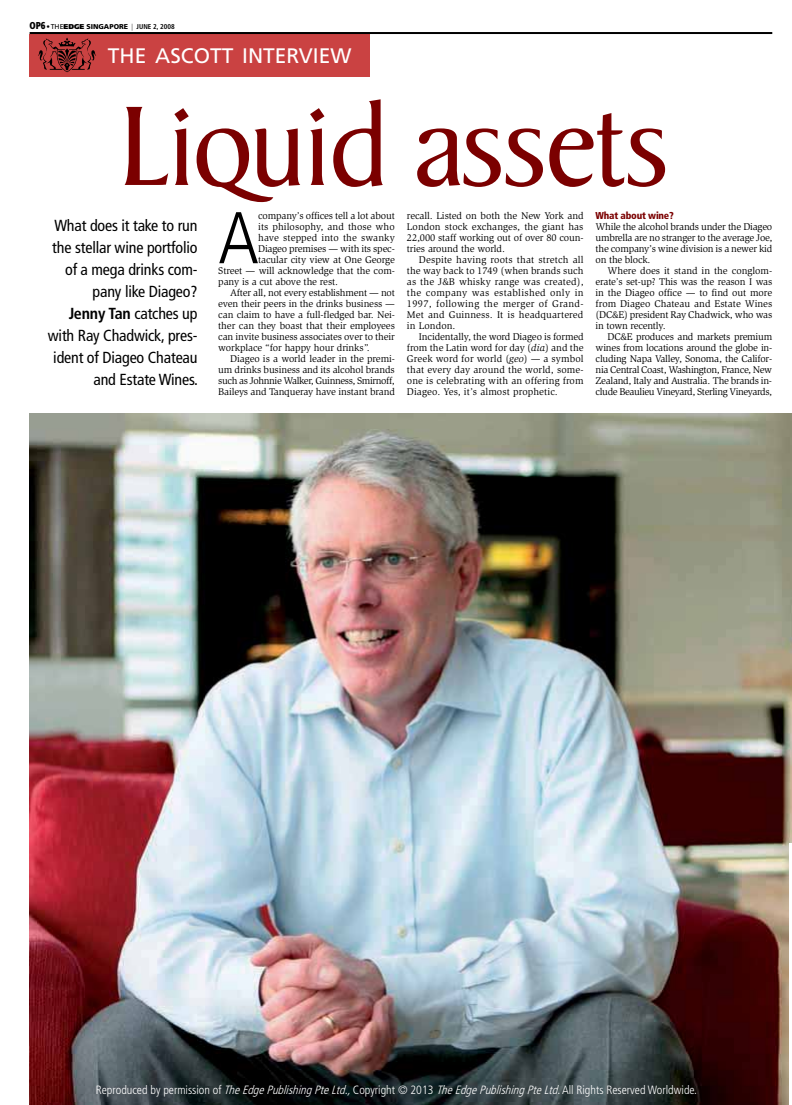
<style>
.page{position:relative;width:792px;height:1105px;background:#fff}
.page>*{position:absolute;margin:0;border:0;box-sizing:border-box;transform-origin:0 0}
.t1{font:122.3px "Baker Signet";letter-spacing:-.025em;color:#7b0000}
.t2{font:300 condensed 73px "Frutiger LT Std";color:#000}
.t3{font:21px "Frutiger LT Std";color:#fff}
.t4{font:condensed 16px/22px "Frutiger LT Std";letter-spacing:-.01em;color:#000;text-align:right}
.t5{font:300 condensed 12px "Frutiger";color:#fff}
.t6{font:10px/11px "Slimbach Std";letter-spacing:-.01em;color:#000;text-align:justify}
.t7{font:10px "Slimbach Std";letter-spacing:-.035em;color:#000}
.t8{font:10px "Slimbach Std";letter-spacing:.01em;color:#000}
.t9{font:900 condensed 10px "Frutiger LT Std";letter-spacing:-.02em;color:#7b0000}
.t10{font:700 condensed 7px "Frutiger LT Std";color:#000}
.s1{font-weight:900;font-size:10px}
.s2{font-weight:300}
.s3{font-weight:400;font-stretch:normal}
.s4{font-weight:900;font-stretch:normal}
.s5{font-weight:700}
.s6{font-style:italic}
</style>
<div class="page">
<img style="left:30px;top:413px;width:762px;height:691px">
<div style="left:30px;top:34px;width:340px;height:43px;background:#ca4242"></div>
<svg style="left:38px;top:37px;width:58px;height:36px"></svg>
<hr style="left:30px;top:32px;width:742px;height:2px;background:#000">
<hr style="left:789px;top:843px;width:3px;height:261px;background:#fff">
<p class="t10" style="left:30px;top:23px;width:147px"><span class="s1">OP6</span> <span class="s2">•</span> <span class="s3">THE</span><span class="s4">EDGE</span> <span class="s4">SINGAPORE</span> <span class="s2">|</span> JUNE 2, 2008</p>
<h3 class="t3" style="left:108px;top:43px;width:245px">THE ASCOTT INTERVIEW</h3>
<h1 class="t1" style="left:118px;top:80px;width:553px">Liquid assets</h1>
<h3 class="t4" style="left:48px;top:215px;width:152px">What does it take to run the stellar wine portfolio of a mega drinks com&shy;pany like Diageo?<br><span class="s5">Jenny Tan</span> catches up with Ray Chadwick, pres&shy;ident of Diageo Chateau and Estate Wines.</h3>
<h2 class="t2" style="left:218px;top:196px;width:42px">A</h2>
<p class="t6" style="left:258px;top:210px;width:138px">company’s offices tell a lot about</p>
<p class="t6" style="left:258px;top:221px;width:138px">its philosophy, and those who</p>
<p class="t8" style="left:258px;top:232px;width:138px">have stepped into the swanky</p>
<p class="t6" style="left:258px;top:243px;width:138px">Diageo premises — with its spec-</p>
<p class="t6" style="left:258px;top:254px;width:138px">tacular city view at One George</p>
<p class="t6" style="left:218px;top:265px;width:178px">Street — will acknowledge that the com-</p>
<p class="t6" style="left:218px;top:276px;width:121px">pany is a cut above the rest.</p>
<p class="t6" style="left:230px;top:287px;width:166px">After all, not every establishment — not</p>
<p class="t6" style="left:218px;top:298px;width:178px">even their peers in the drinks business —</p>
<p class="t6" style="left:218px;top:309px;width:178px">can claim to have a full-fledged bar. Nei-</p>
<p class="t6" style="left:218px;top:320px;width:178px">ther can they boast that their employees</p>
<p class="t6" style="left:218px;top:331px;width:178px">can invite business associates over to their</p>
<p class="t6" style="left:218px;top:342px;width:153px">workplace “for happy hour drinks”.</p>
<p class="t6" style="left:230px;top:353px;width:166px">Diageo is a world leader in the premi-</p>
<p class="t6" style="left:218px;top:364px;width:178px">um drinks business and its alcohol brands</p>
<p class="t7" style="left:218px;top:375px;width:178px">such as Johnnie Walker, Guinness, Smirnoff,</p>
<p class="t6" style="left:218px;top:386px;width:178px">Baileys and Tanqueray have instant brand</p>
<p class="t6" style="left:407px;top:210px;width:178px">recall. Listed on both the New York and London stock exchanges, the giant has 22,000 staff working out of over 80 coun&shy;tries around the world.</p>
<p class="t6" style="left:407px;top:254px;width:178px;text-indent:12px">Despite having roots that stretch all the way back to 1749 (when brands such as the J&amp;B whisky range was created), the company was established only in 1997, following the merger of Grand-Met and Guinness. It is headquartered in London.</p>
<p class="t6" style="left:407px;top:331px;width:178px;text-indent:12px">Incidentally, the word Diageo is formed from the Latin word for day (<span class="s6">dia</span>) and the Greek word for world (<span class="s6">geo</span>) — a symbol that every day around the world, some&shy;one is celebrating with an offering from Diageo. Yes, it’s almost prophetic.</p>
<p class="t9" style="left:596px;top:210px;width:80px">What about wine?</p>
<p class="t6" style="left:596px;top:221px;width:178px">While the alcohol brands under the Diageo umbrella are no stranger to the average Joe, the company’s wine division is a newer kid on the block.</p>
<p class="t6" style="left:596px;top:265px;width:178px;text-indent:12px">Where does it stand in the conglom&shy;erate’s set-up? This was the reason I was in the Diageo office — to find out more from Diageo Chateau and Estate Wines (DC&amp;E) president Ray Chadwick, who was in town recently.</p>
<p class="t6" style="left:596px;top:331px;width:178px;text-indent:12px">DC&amp;E produces and markets premium wines from locations around the globe in&shy;cluding Napa Valley, Sonoma, the Califor&shy;nia Central Coast, Washington, France, New Zealand, Italy and Australia. The brands in&shy;clude Beaulieu Vineyard, Sterling Vineyards,</p>
<p class="t5" style="left:96px;top:1082px;width:603px">Reproduced by permission of <span class="s6">TheEdgePublishingPteLtd.,</span>Copyright © 2013 <span class="s6">TheEdgePublishingPteLtd</span>. All Rights Reserved Worldwide.</p>
</div>
